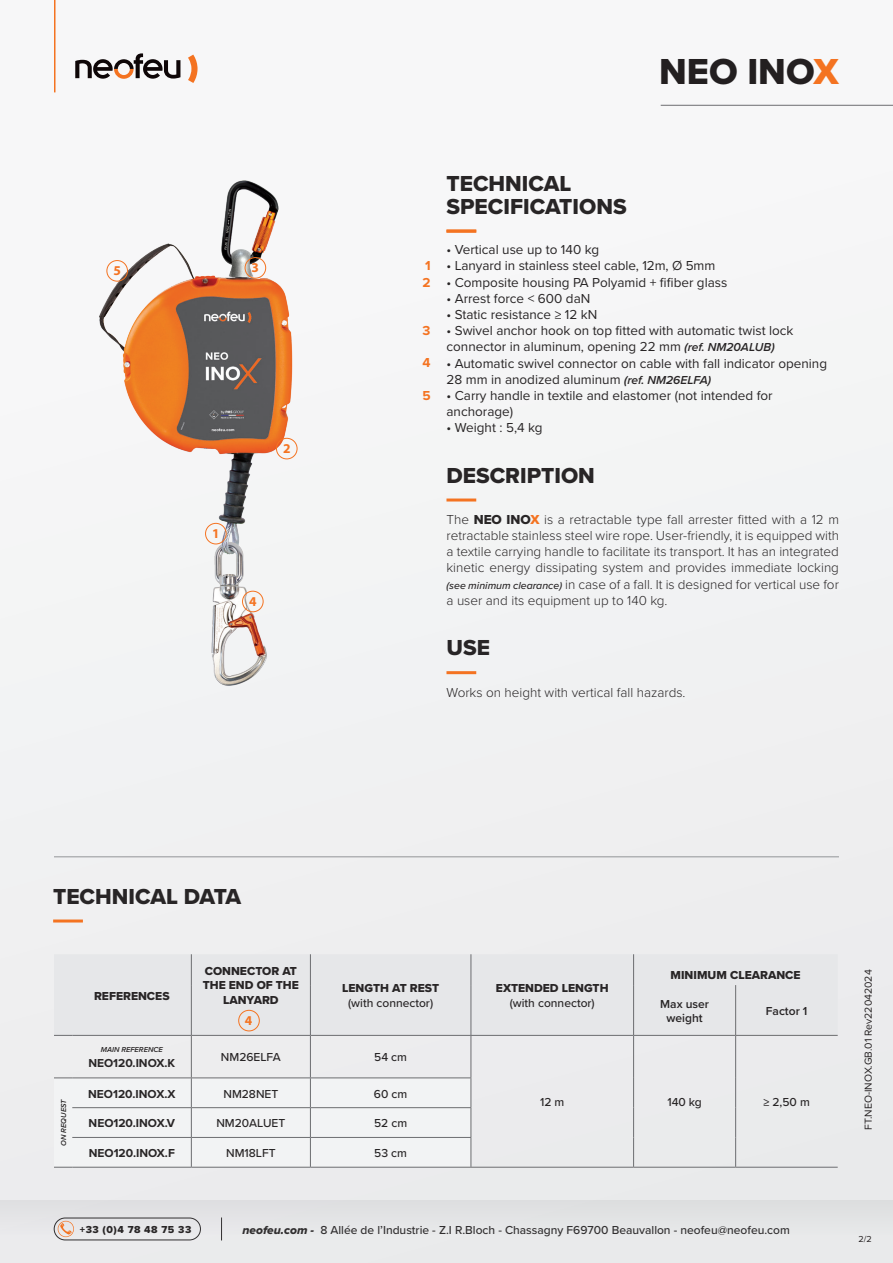
<style>
.page{position:relative;width:893px;height:1263px;background:#f2f3f4}
.page>*{position:absolute;margin:0;border:0;box-sizing:border-box;transform-origin:0 0}
.t1{font:37.5px "Proxima Nova Extrabld";color:#231f20}
.t2{font:22.5px/22.5px "Proxima Nova Extrabld";color:#282526}
.t3{font:13.5px/16.2px "Proxima Nova";color:#282526}
.t4{font:300 13.5px/16.2px "Proxima Nova";color:#282526;text-align:justify}
.t5{font:700 13.5px "Myriad Pro";color:#f47321}
.t6{font:700 13.5px/16.2px "Proxima Nova";color:#f47321}
.t7{font:500 12px "Proxima Nova";color:#282526}
.t8{font:500 12px "Proxima Nova";color:#312f30}
.t9{font:12px/14.4px "Proxima Nova Extrabld";color:#282526;text-align:center}
.t10{font:700 12px "Proxima Nova";color:#282526}
.t11{font:600 12px/14.4px "Proxima Nova";color:#282526;text-align:center}
.t12{font:10.5px "Proxima Nova";color:#231f20}
.t13{font:10.5px "Proxima Nova Extrabld";letter-spacing:.05em;color:#282526}
.t14{font:9px "Proxima Nova";color:#231f20}
.t15{font:italic 600 7.5px "Proxima Nova";color:#282526}
.s1{color:#f47321}
.s2{font-weight:600;font-style:italic;font-size:12px}
.s3{font-family:"Proxima Nova Extrabld";font-weight:400}
.s4{font-family:"Proxima Nova Extrabld";font-weight:400;color:#f47321}
.s5{font-weight:500;font-style:italic;font-size:10.5px}
.s6{font-family:"Proxima Nova Extrabld It";font-weight:400}
</style>
<div class="page">
<hr style="left:446px;top:498px;width:30px;height:3px;background:#f47321">
<hr style="left:446px;top:671px;width:30px;height:3px;background:#f47321">
<hr style="left:446px;top:230px;width:30px;height:3px;background:#f47321">
<svg style="left:188px;top:55px;width:10px;height:28px"></svg>
<svg style="left:75px;top:53px;width:105px;height:26px"></svg>
<hr style="left:54px;top:0;width:2px;height:92px;background:#f47321">
<hr style="left:661px;top:105px;width:232px;height:1px;background:#6c6d70">
<img style="left:99px;top:180px;width:199px;height:506px">
<div style="left:0;top:1200px;width:893px;height:63px;background:#e7e8ea"></div>
<svg style="left:58px;top:1221px;width:16px;height:16px"></svg>
<div style="left:54px;top:1218px;width:147px;height:22px;border:1px solid #312f30;border-radius:11px"></div>
<div style="left:205px;top:523px;width:21px;height:21px;border:1px solid #f47321;border-radius:50%"></div>
<div style="left:276px;top:438px;width:21px;height:21px;border:1px solid #f47321;border-radius:50%"></div>
<div style="left:245px;top:257px;width:21px;height:21px;border:1px solid #f47321;border-radius:50%"></div>
<div style="left:107px;top:260px;width:21px;height:21px;border:1px solid #f47321;border-radius:50%"></div>
<div style="left:242px;top:591px;width:21px;height:21px;border:1px solid #f47321;border-radius:50%"></div>
<hr style="left:53px;top:919px;width:30px;height:3px;background:#f47321">
<hr style="left:54px;top:856px;width:785px;height:1px;background:#939598">
<div style="left:54px;top:954px;width:784px;height:81px;background:#e6e7e9"></div>
<hr style="left:191px;top:954px;width:1px;height:31px;background:#6c6d70">
<hr style="left:310px;top:954px;width:1px;height:31px;background:#6c6d70">
<hr style="left:471px;top:954px;width:1px;height:31px;background:#6c6d70">
<hr style="left:633px;top:954px;width:1px;height:31px;background:#6c6d70">
<hr style="left:191px;top:985px;width:1px;height:50px;background:#6c6d70">
<hr style="left:310px;top:985px;width:1px;height:50px;background:#6c6d70">
<hr style="left:471px;top:985px;width:1px;height:50px;background:#6c6d70">
<hr style="left:633px;top:985px;width:1px;height:50px;background:#6c6d70">
<hr style="left:735px;top:985px;width:1px;height:50px;background:#6c6d70">
<hr style="left:191px;top:1036px;width:1px;height:41px;background:#6c6d70">
<hr style="left:310px;top:1036px;width:1px;height:41px;background:#6c6d70">
<hr style="left:634px;top:1035px;width:102px;height:1px;background:#6c6d70">
<hr style="left:634px;top:1167px;width:102px;height:1px;background:#6c6d70">
<hr style="left:736px;top:1035px;width:102px;height:1px;background:#6c6d70">
<hr style="left:735px;top:1036px;width:1px;height:42px;background:#6c6d70">
<hr style="left:735px;top:1078px;width:1px;height:30px;background:#6c6d70">
<svg style="left:735px;top:1108px;width:1px;height:29px"></svg>
<hr style="left:735px;top:1137px;width:1px;height:30px;background:#6c6d70">
<hr style="left:736px;top:1167px;width:102px;height:1px;background:#6c6d70">
<svg style="left:54px;top:1035px;width:18px;height:1px"></svg>
<hr style="left:72px;top:1035px;width:119px;height:1px;background:#6c6d70">
<hr style="left:191px;top:1035px;width:119px;height:1px;background:#6c6d70">
<hr style="left:310px;top:1035px;width:161px;height:1px;background:#6c6d70">
<hr style="left:471px;top:1035px;width:163px;height:1px;background:#6c6d70">
<hr style="left:471px;top:1036px;width:1px;height:41px;background:#6c6d70">
<hr style="left:633px;top:1036px;width:1px;height:42px;background:#6c6d70">
<hr style="left:633px;top:1078px;width:1px;height:30px;background:#6c6d70">
<svg style="left:633px;top:1108px;width:1px;height:29px"></svg>
<hr style="left:633px;top:1137px;width:1px;height:30px;background:#6c6d70">
<hr style="left:471px;top:1167px;width:163px;height:1px;background:#6c6d70">
<svg style="left:54px;top:1077px;width:418px;height:91px"></svg>
<hr style="left:72px;top:1137px;width:119px;height:1px;background:#6c6d70">
<hr style="left:191px;top:1137px;width:119px;height:1px;background:#6c6d70">
<hr style="left:310px;top:1137px;width:161px;height:1px;background:#6c6d70">
<div style="left:238px;top:1010px;width:22px;height:21px;border:1px solid #f47321;border-radius:50%"></div>
<p class="t5" style="left:113px;top:262px;width:9px">5</p>
<p class="t5" style="left:252px;top:259px;width:9px">3</p>
<p class="t5" style="left:212px;top:525px;width:9px">1</p>
<p class="t5" style="left:283px;top:440px;width:9px">2</p>
<p class="t5" style="left:249px;top:592px;width:9px">4</p>
<h1 class="t1" style="left:659px;top:49px;width:181px">NEO INO<span class="s1">X</span></h1>
<p class="t6" style="left:422px;top:257px;width:10px">1<br>2</p>
<p class="t6" style="left:423px;top:322px;width:9px">3</p>
<p class="t6" style="left:422px;top:354px;width:10px">4</p>
<p class="t6" style="left:422px;top:387px;width:10px">5</p>
<h2 class="t2" style="left:446px;top:173px;width:182px">TECHNICAL<br>SPECIFICATIONS</h2>
<p class="t3" style="left:446px;top:241px;width:154px">• Vertical use up to 140 kg</p>
<p class="t3" style="left:446px;top:257px;width:270px">• Lanyard in stainless steel cable, 12m, Ø 5mm</p>
<p class="t3" style="left:446px;top:273px;width:282px">• Composite housing PA Polyamid + fifiber glass</p>
<p class="t3" style="left:446px;top:290px;width:145px">• Arrest force &lt; 600 daN</p>
<p class="t3" style="left:446px;top:306px;width:152px">• Static resistance ≥ 12 kN</p>
<p class="t3" style="left:446px;top:322px;width:349px">• Swivel anchor hook on top fitted with automatic twist lock connector in aluminum, opening 22 mm <span class="s2">(ref. NM20ALUB)</span></p>
<p class="t3" style="left:446px;top:354px;width:382px">• Automatic swivel connector on cable with fall indicator opening<br>28 mm in anodized aluminum <span class="s2">(ref. NM26ELFA)</span></p>
<p class="t3" style="left:446px;top:387px;width:328px">• Carry handle in textile and elastomer (not intended for anchorage)</p>
<p class="t3" style="left:446px;top:419px;width:98px">• Weight : 5,4 kg</p>
<h2 class="t2" style="left:446px;top:465px;width:150px">DESCRIPTION</h2>
<p class="t4" style="left:446px;top:510px;width:394px">The <span class="s3">NEO INO</span><span class="s4">X</span> is a retractable type fall arrester fitted with a 12 m retractable stainless steel wire rope. User-friendly, it is equipped with a textile carrying handle to facilitate its transport. It has an integrated kinetic energy dissipating system and provides immediate locking <span class="s5">(see minimum clearance)</span> in case of a fall. It is designed for vertical use for a user and its equipment up to 140 kg.</p>
<h2 class="t2" style="left:446px;top:637px;width:45px">USE</h2>
<p class="t4" style="left:446px;top:683px;width:241px">Works on height with vertical fall hazards.</p>
<h2 class="t2" style="left:53px;top:886px;width:190px">TECHNICAL DATA</h2>
<p class="t9" style="left:94px;top:989px;width:77px">REFERENCES</p>
<p class="t9" style="left:203px;top:964px;width:98px">CONNECTOR AT<br>THE END OF THE<br>LANYARD</p>
<p class="t5" style="left:245px;top:1012px;width:9px">4</p>
<p class="t9" style="left:342px;top:982px;width:98px">LENGTH AT REST</p>
<p class="t7" style="left:348px;top:994px;width:86px">(with connector)</p>
<p class="t15" style="left:59px;top:1146px;width:48px;rotate:-90deg">ON REQUEST</p>
<p class="t15" style="left:101px;top:1045px;width:64px">MAIN REFERENCE</p>
<p class="t10" style="left:88px;top:1054px;width:88px">NEO120.INOX.K</p>
<p class="t7" style="left:221px;top:1048px;width:61px">NM26ELFA</p>
<p class="t7" style="left:374px;top:1048px;width:34px">54 cm</p>
<p class="t10" style="left:88px;top:1084px;width:89px">NEO120.INOX.X</p>
<p class="t7" style="left:223px;top:1084px;width:56px">NM28NET</p>
<p class="t7" style="left:374px;top:1084px;width:35px">60 cm</p>
<p class="t10" style="left:89px;top:1114px;width:88px">NEO120.INOX.V</p>
<p class="t7" style="left:216px;top:1114px;width:70px">NM20ALUET</p>
<p class="t7" style="left:374px;top:1114px;width:35px">52 cm</p>
<p class="t10" style="left:89px;top:1144px;width:88px">NEO120.INOX.F</p>
<p class="t7" style="left:226px;top:1144px;width:51px">NM18LFT</p>
<p class="t7" style="left:374px;top:1144px;width:34px">53 cm</p>
<p class="t9" style="left:496px;top:982px;width:114px">EXTENDED LENGTH</p>
<p class="t7" style="left:510px;top:994px;width:86px">(with connector)</p>
<p class="t9" style="left:671px;top:968px;width:132px">MINIMUM CLEARANCE</p>
<p class="t11" style="left:660px;top:996px;width:50px">Max user weight</p>
<p class="t11" style="left:766px;top:1003px;width:43px">Factor 1</p>
<p class="t7" style="left:540px;top:1093px;width:26px">12 m</p>
<p class="t7" style="left:667px;top:1093px;width:36px">140 kg</p>
<p class="t7" style="left:763px;top:1093px;width:48px">≥ 2,50 m</p>
<p class="t13" style="left:80px;top:1223px;width:113px">+33 (0)4 78 48 75 33</p>
<p class="t8" style="left:242px;top:1221px;width:549px"><span class="s6">neofeu.com -</span> 8 Allée de l’Industrie - Z.I R.Bloch - Chassagny F69700 Beauvallon - neofeu@neofeu.com</p>
<p class="t12" style="left:861px;top:1130px;width:162px;rotate:-90deg">FT.NEO-INOX.GB.01 Rev22042024</p>
<p class="t14" style="left:858px;top:1232px;width:15px">2/2</p>
</div>
